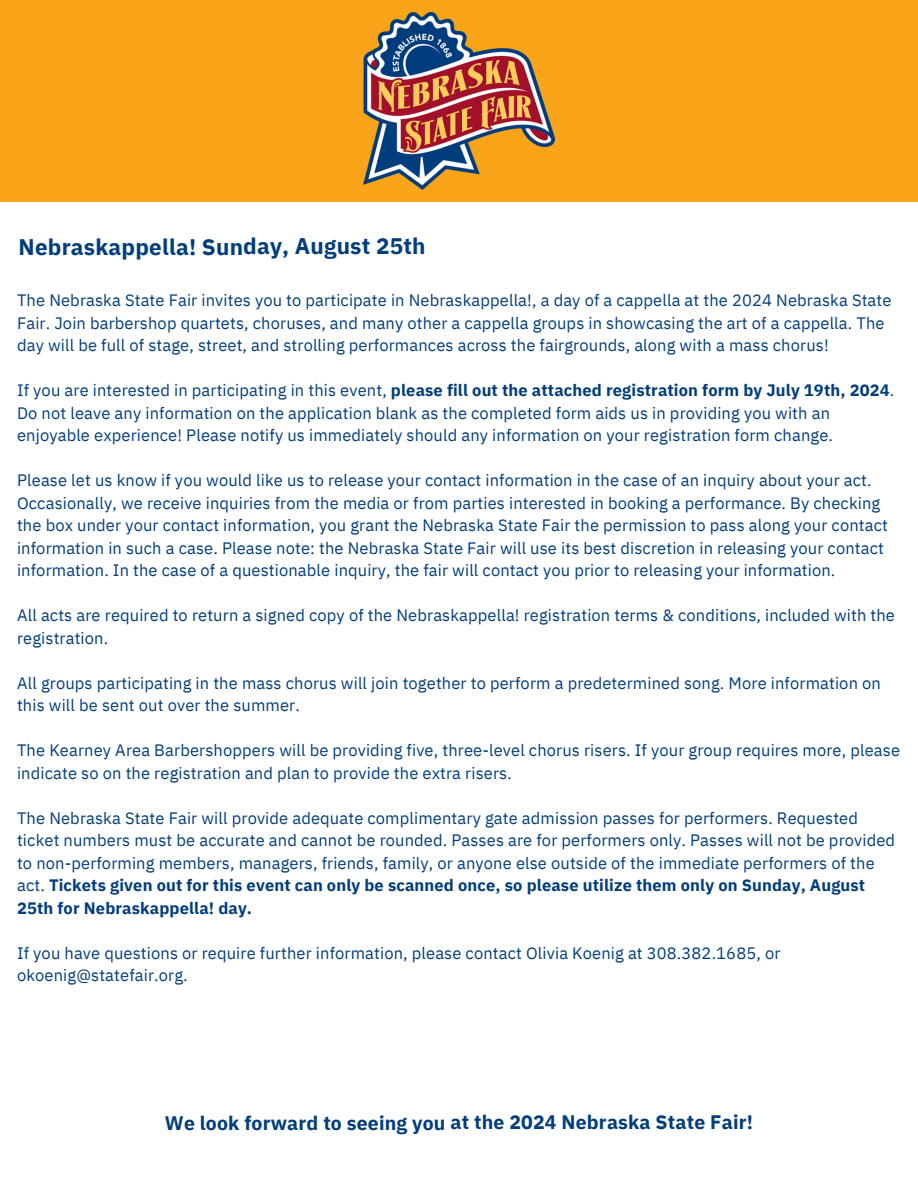
<style>
.page{position:relative;width:918px;height:1188px;background:#fff}
.page>*{position:absolute;margin:0;border:0;box-sizing:border-box;transform-origin:0 0}
.t1{font:700 22.5px "IBM Plex Sans";letter-spacing:.005em;color:#023d7c}
.t2{font:700 19.5px "IBM Plex Sans";letter-spacing:.005em;color:#023d7c}
.t3{font:16.5px/22.5px "IBM Plex Sans";letter-spacing:.01em;color:#023d7c}
.s1{font-weight:700}
</style>
<div class="page">
<div style="left:0;top:0;width:918px;height:202px;background:#faa41a"></div>
<img style="left:363px;top:12px;width:191px;height:178px">
<p class="t1" style="left:19px;top:231px;width:409px">Nebraskappella! Sunday, August 25th</p>
<p class="t3" style="left:17px;top:289px;width:876px">The Nebraska State Fair invites you to participate in Nebraskappella!, a day of a cappella at the 2024 Nebraska State<br>Fair. Join barbershop quartets, choruses, and many other a cappella groups in showcasing the art of a cappella. The day will be full of stage, street, and strolling performances across the fairgrounds, along with a mass chorus!</p>
<p class="t3" style="left:17px;top:379px;width:879px">If you are interested in participating in this event, <span class="s1">please fill out the attached registration form by July 19th, 2024</span>.<br>Do not leave any information on the application blank as the completed form aids us in providing you with an enjoyable experience! Please notify us immediately should any information on your registration form change.</p>
<p class="t3" style="left:17px;top:469px;width:872px">Please let us know if you would like us to release your contact information in the case of an inquiry about your act.<br>Occasionally, we receive inquiries from the media or from parties interested in booking a performance. By checking the box under your contact information, you grant the Nebraska State Fair the permission to pass along your contact information in such a case. Please note: the Nebraska State Fair will use its best discretion in releasing your contact information. In the case of a questionable inquiry, the fair will contact you prior to releasing your information.</p>
<p class="t3" style="left:17px;top:604px;width:879px">All acts are required to return a signed copy of the Nebraskappella! registration terms &amp; conditions, included with the registration.</p>
<p class="t3" style="left:17px;top:671px;width:865px">All groups participating in the mass chorus will join together to perform a predetermined song. More information on this will be sent out over the summer.</p>
<p class="t3" style="left:17px;top:739px;width:884px">The Kearney Area Barbershoppers will be providing five, three-level chorus risers. If your group requires more, please indicate so on the registration and plan to provide the extra risers.</p>
<p class="t3" style="left:17px;top:806px;width:880px">The Nebraska State Fair will provide adequate complimentary gate admission passes for performers. Requested ticket numbers must be accurate and cannot be rounded. Passes are for performers only. Passes will not be provided to non-performing members, managers, friends, family, or anyone else outside of the immediate performers of the act. <span class="s1">Tickets given out for this event can only be scanned once, so please utilize them only on Sunday, August 25th for Nebraskappella! day.</span></p>
<p class="t3" style="left:17px;top:941px;width:765px">If you have questions or require further information, please contact Olivia Koenig at 308.382.1685, or okoenig@statefair.org.</p>
<p class="t2" style="left:165px;top:1109px;width:590px">We look forward to seeing you at the 2024 Nebraska State Fair!</p>
</div>
